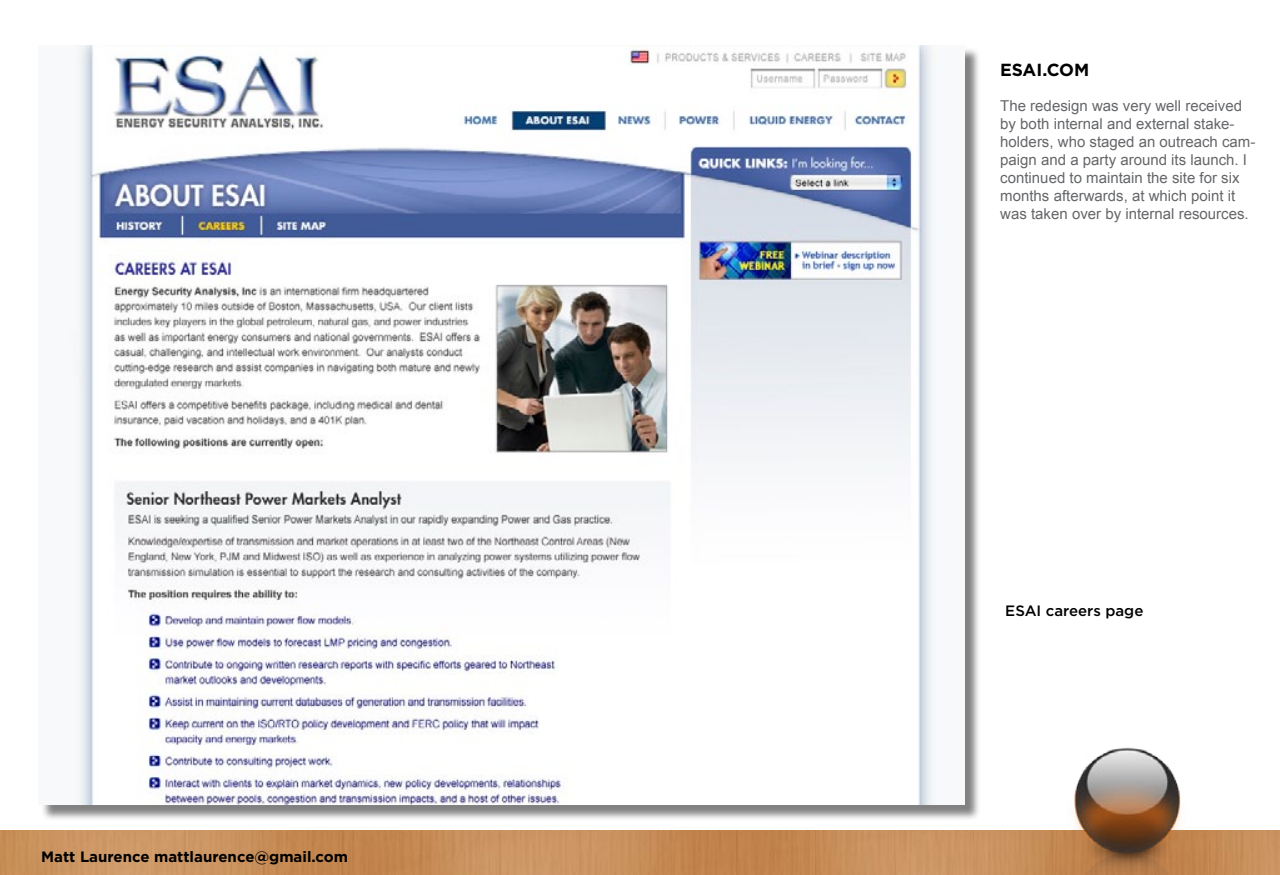
<style>
.page{position:relative;width:1280px;height:875px;background:#fff}
.page>*{position:absolute;margin:0;border:0;box-sizing:border-box;transform-origin:0 0}
.t1{font:700 17.5px "Gotham";color:#000}
.t2{font:15px/18px "Arial";color:#656669}
.t3{font:700 15px "Gotham";color:#000}
.t4{font:500 15px "Gotham";color:#000}
</style>
<div class="page">
<img style="left:0;top:830px;width:1280px;height:45px">
<img style="left:1045px;top:747px;width:150px;height:128px">
<div style="left:41px;top:47px;width:940px;height:774px;background:#000;opacity:.5"></div>
<img style="left:41px;top:45px;width:924px;height:760px">
<p class="t3" style="left:41px;top:848px;width:308px">Matt Laurence mattlaurence@gmail.com</p>
<p class="t1" style="left:1000px;top:59px;width:91px">ESAI.COM</p>
<p class="t2" style="left:1000px;top:97px;width:257px">The redesign was very well received by both internal and external stake&shy;holders, who staged an outreach cam&shy;paign and a party around its launch. I continued to maintain the site for six months afterwards, at which point it was taken over by internal resources.</p>
<p class="t4" style="left:1005px;top:602px;width:140px">ESAI careers page</p>
</div>
